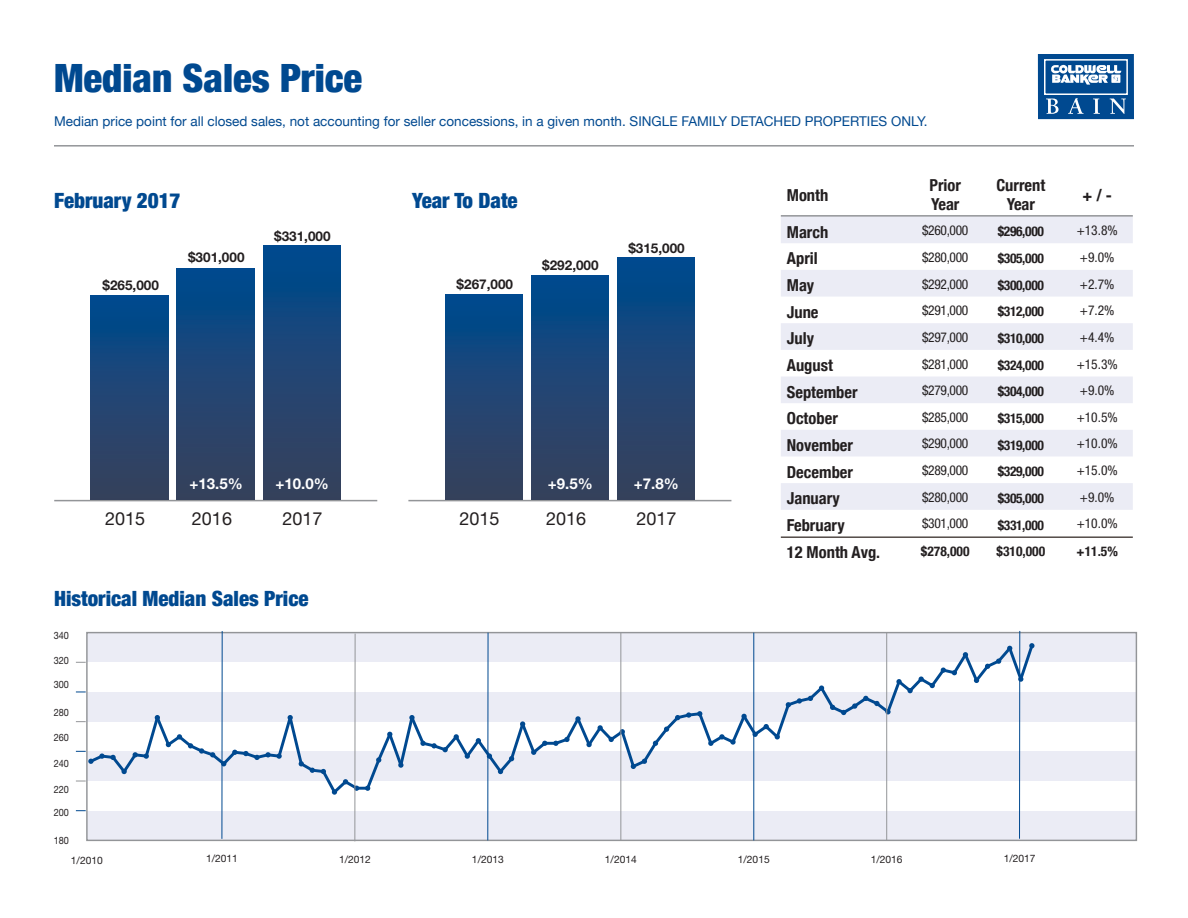
<style>
.page{position:relative;width:1188px;height:918px;background:#fff}
.page>*{position:absolute;margin:0;border:0;box-sizing:border-box;transform-origin:0 0}
.t1{font:900 condensed 39px "Helvetica Neue";color:#004990}
.t2{font:900 condensed 21px "Helvetica Neue";color:#004990}
.t3{font:18px "Helvetica Neue";color:#231f20}
.t4{font:700 condensed 16.5px/19.8px "Helvetica Neue";color:#231f20}
.t5{font:700 15px "Helvetica Neue";color:#fff}
.t6{font:condensed 13.5px "Helvetica Neue";letter-spacing:-.025em;color:#231f20}
.t7{font:700 condensed 13.5px "Helvetica Neue";letter-spacing:-.025em;color:#231f20}
.t8{font:13.5px "Helvetica Neue";color:#004990}
.t9{font:700 13.5px "Helvetica Neue";color:#231f20}
.t10{font:10.2px "Helvetica Neue";color:#231f20}
.t11{font:10.05px "Helvetica Neue";color:#231f20;scale:.9 1}
</style>
<div class="page">
<div style="left:1038px;top:54px;width:96px;height:65px;background:#004990"></div>
<div style="left:1044px;top:59px;width:84px;height:36px;border:2px solid #fff"></div>
<svg style="left:1051px;top:65px;width:70px;height:20px"></svg>
<svg style="left:1046px;top:98px;width:80px;height:16px"></svg>
<hr style="left:54px;top:145px;width:1080px;height:2px;background:#939598">
<hr style="left:54px;top:500px;width:323px;height:1px;background:#939598">
<div style="left:263px;top:245px;width:78px;height:255px;background:linear-gradient(to bottom,#004a8e,#3c415a)"></div>
<div style="left:177px;top:268px;width:78px;height:232px;background:linear-gradient(to bottom,#004a8e,#3c415a)"></div>
<div style="left:91px;top:296px;width:77px;height:204px;background:linear-gradient(to bottom,#004a8e,#3c415a)"></div>
<hr style="left:408px;top:500px;width:323px;height:1px;background:#939598">
<div style="left:617px;top:257px;width:78px;height:243px;background:linear-gradient(to bottom,#004a8e,#3c415a)"></div>
<div style="left:531px;top:275px;width:78px;height:225px;background:linear-gradient(to bottom,#004a8e,#3c415a)"></div>
<div style="left:445px;top:294px;width:78px;height:206px;background:linear-gradient(to bottom,#004a8e,#3b415a)"></div>
<div style="left:87px;top:633px;width:1050px;height:29px;background:#ebecf5"></div>
<div style="left:87px;top:692px;width:1050px;height:30px;background:#ebecf5"></div>
<div style="left:87px;top:751px;width:1050px;height:30px;background:#ebecf5"></div>
<div style="left:87px;top:811px;width:1050px;height:29px;background:#ebecf5"></div>
<div style="left:86px;top:632px;width:1051px;height:209px;border:1px solid #939598"></div>
<svg style="left:76px;top:642px;width:959px;height:154px"></svg>
<hr style="left:222px;top:631px;width:1px;height:208px;background:#004990">
<hr style="left:355px;top:634px;width:1px;height:207px;background:#939598">
<hr style="left:488px;top:633px;width:1px;height:207px;background:#004990">
<hr style="left:621px;top:632px;width:1px;height:208px;background:#939598">
<hr style="left:754px;top:633px;width:1px;height:207px;background:#004990">
<hr style="left:886px;top:633px;width:1px;height:207px;background:#939598">
<hr style="left:1019px;top:631px;width:1px;height:208px;background:#004990">
<svg style="left:781px;top:217px;width:352px;height:293px;fill:#ebecf5"></svg>
<hr style="left:781px;top:215px;width:352px;height:2px;background:#939598">
<hr style="left:781px;top:536px;width:352px;height:2px;background:#524a47">
<h1 class="t1" style="left:54px;top:54px;width:310px">Median Sales Price</h1>
<p class="t8" style="left:54px;top:113px;width:875px">Median price point for all closed sales, not accounting for seller concessions, in a given month. SINGLE FAMILY DETACHED PROPERTIES ONLY.</p>
<h2 class="t2" style="left:54px;top:188px;width:128px">February 2017</h2>
<p class="t4" style="left:787px;top:185px;width:43px">Month</p>
<p class="t4" style="left:930px;top:175px;width:33px">Prior<br>Year</p>
<p class="t4" style="left:996px;top:175px;width:50px;text-align:center">Current<br>Year</p>
<p class="t4" style="left:1083px;top:185px;width:31px">+ / -</p>
<p class="t4" style="left:787px;top:222px;width:43px">March</p>
<p class="t6" style="left:922px;top:226px;width:48px">$260,000</p>
<p class="t7" style="left:998px;top:223px;width:48px">$296,000</p>
<p class="t6" style="left:1077px;top:226px;width:43px">+13.8%</p>
<p class="t4" style="left:787px;top:248px;width:33px">April</p>
<p class="t6" style="left:922px;top:252px;width:48px">$280,000</p>
<p class="t7" style="left:998px;top:250px;width:48px">$305,000</p>
<p class="t6" style="left:1080px;top:252px;width:36px">+9.0%</p>
<p class="t4" style="left:787px;top:275px;width:29px">May</p>
<p class="t6" style="left:922px;top:279px;width:48px">$292,000</p>
<p class="t7" style="left:998px;top:277px;width:48px">$300,000</p>
<p class="t6" style="left:1080px;top:279px;width:36px">+2.7%</p>
<p class="t4" style="left:787px;top:302px;width:33px">June</p>
<p class="t6" style="left:922px;top:306px;width:48px">$291,000</p>
<p class="t7" style="left:998px;top:303px;width:48px">$312,000</p>
<p class="t6" style="left:1080px;top:306px;width:36px">+7.2%</p>
<p class="t4" style="left:787px;top:328px;width:29px">July</p>
<p class="t6" style="left:922px;top:332px;width:48px">$297,000</p>
<p class="t7" style="left:998px;top:330px;width:48px">$310,000</p>
<p class="t6" style="left:1080px;top:332px;width:36px">+4.4%</p>
<p class="t4" style="left:787px;top:355px;width:48px">August</p>
<p class="t6" style="left:922px;top:359px;width:48px">$281,000</p>
<p class="t7" style="left:998px;top:357px;width:48px">$324,000</p>
<p class="t6" style="left:1077px;top:359px;width:43px">+15.3%</p>
<p class="t4" style="left:787px;top:382px;width:72px">September</p>
<p class="t6" style="left:922px;top:386px;width:48px">$279,000</p>
<p class="t7" style="left:998px;top:383px;width:48px">$304,000</p>
<p class="t6" style="left:1080px;top:386px;width:36px">+9.0%</p>
<p class="t4" style="left:787px;top:408px;width:53px">October</p>
<p class="t6" style="left:922px;top:412px;width:48px">$285,000</p>
<p class="t7" style="left:998px;top:410px;width:48px">$315,000</p>
<p class="t6" style="left:1077px;top:412px;width:43px">+10.5%</p>
<p class="t4" style="left:787px;top:435px;width:68px">November</p>
<p class="t6" style="left:922px;top:439px;width:48px">$290,000</p>
<p class="t7" style="left:998px;top:437px;width:48px">$319,000</p>
<p class="t6" style="left:1077px;top:439px;width:43px">+10.0%</p>
<p class="t4" style="left:787px;top:462px;width:68px">December</p>
<p class="t6" style="left:922px;top:466px;width:48px">$289,000</p>
<p class="t7" style="left:998px;top:463px;width:48px">$329,000</p>
<p class="t6" style="left:1077px;top:466px;width:43px">+15.0%</p>
<p class="t4" style="left:787px;top:488px;width:55px">January</p>
<p class="t6" style="left:922px;top:492px;width:48px">$280,000</p>
<p class="t7" style="left:998px;top:490px;width:48px">$305,000</p>
<p class="t6" style="left:1080px;top:492px;width:36px">+9.0%</p>
<p class="t4" style="left:787px;top:515px;width:59px">February</p>
<p class="t6" style="left:922px;top:519px;width:48px">$301,000</p>
<p class="t7" style="left:998px;top:517px;width:48px">$331,000</p>
<p class="t6" style="left:1077px;top:519px;width:43px">+10.0%</p>
<p class="t4" style="left:787px;top:542px;width:95px">12 Month Avg.</p>
<p class="t7" style="left:921px;top:543px;width:50px">$278,000</p>
<p class="t7" style="left:997px;top:543px;width:50px">$310,000</p>
<p class="t7" style="left:1077px;top:543px;width:43px">+11.5%</p>
<h2 class="t2" style="left:412px;top:188px;width:107px">Year To Date</h2>
<p class="t9" style="left:274px;top:231px;width:58px">$331,000</p>
<p class="t9" style="left:628px;top:243px;width:58px">$315,000</p>
<p class="t9" style="left:188px;top:253px;width:58px">$301,000</p>
<p class="t9" style="left:542px;top:260px;width:58px">$292,000</p>
<p class="t9" style="left:457px;top:279px;width:58px">$267,000</p>
<p class="t9" style="left:102px;top:281px;width:58px">$265,000</p>
<p class="t5" style="left:190px;top:479px;width:55px">+13.5%</p>
<p class="t5" style="left:276px;top:479px;width:55px">+10.0%</p>
<p class="t5" style="left:548px;top:479px;width:46px">+9.5%</p>
<p class="t5" style="left:634px;top:479px;width:46px">+7.8%</p>
<h3 class="t3" style="left:105px;top:512px;width:42px">2015</h3>
<h3 class="t3" style="left:192px;top:512px;width:42px">2016</h3>
<h3 class="t3" style="left:282px;top:512px;width:42px">2017</h3>
<h3 class="t3" style="left:459px;top:512px;width:42px">2015</h3>
<h3 class="t3" style="left:546px;top:512px;width:42px">2016</h3>
<h3 class="t3" style="left:637px;top:512px;width:42px">2017</h3>
<h2 class="t2" style="left:54px;top:586px;width:256px">Historical Median Sales Price</h2>
<p class="t11" style="left:54px;top:632px;width:18px">340</p>
<p class="t11" style="left:54px;top:657px;width:18px">320</p>
<p class="t11" style="left:54px;top:680px;width:18px">300</p>
<p class="t11" style="left:54px;top:709px;width:18px">280</p>
<p class="t11" style="left:54px;top:734px;width:18px">260</p>
<p class="t11" style="left:54px;top:760px;width:18px">240</p>
<p class="t11" style="left:54px;top:786px;width:18px">220</p>
<p class="t11" style="left:54px;top:809px;width:18px">200</p>
<p class="t11" style="left:54px;top:837px;width:18px">180</p>
<p class="t10" style="left:71px;top:856px;width:33px">1/2010</p>
<p class="t10" style="left:206px;top:855px;width:33px">1/2011</p>
<p class="t10" style="left:339px;top:856px;width:33px">1/2012</p>
<p class="t10" style="left:472px;top:856px;width:33px">1/2013</p>
<p class="t10" style="left:605px;top:856px;width:33px">1/2014</p>
<p class="t10" style="left:738px;top:856px;width:33px">1/2015</p>
<p class="t10" style="left:871px;top:856px;width:33px">1/2016</p>
<p class="t10" style="left:1004px;top:855px;width:33px">1/2017</p>
</div>
